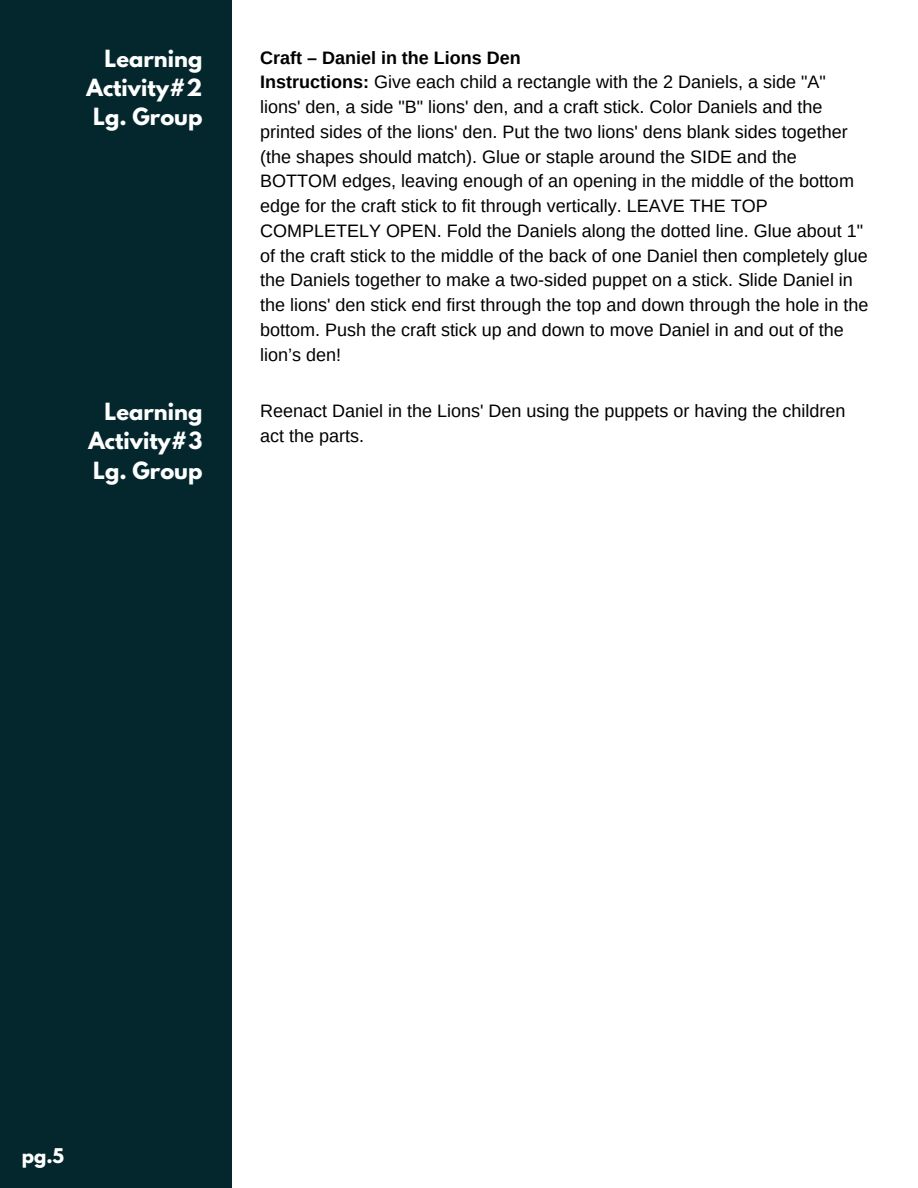
<style>
.page{position:relative;width:918px;height:1188px;background:#fff}
.page>*{position:absolute;margin:0;border:0;box-sizing:border-box;transform-origin:0 0}
.t1{font:700 21px "League Spartan";color:#fff}
.t2{font:18px/24.8px "Arimo";color:#000}
.t3{font:700 18px "Arimo";color:#000}
.t4{font:700 18px "League Spartan";color:#fff}
.s1{font-weight:700}
</style>
<div class="page">
<div style="left:0;top:0;width:231px;height:1188px;background:#03272d"></div>
<p class="t1" style="left:105px;top:48px;width:99px">Learning</p>
<p class="t1" style="left:87px;top:77px;width:117px">Activity#2</p>
<p class="t1" style="left:93px;top:106px;width:111px">Lg. Group</p>
<p class="t1" style="left:105px;top:401px;width:99px">Learning</p>
<p class="t1" style="left:88px;top:430px;width:115px">Activity#3</p>
<p class="t1" style="left:93px;top:460px;width:111px">Lg. Group</p>
<p class="t3" style="left:260px;top:47px;width:262px">Craft – Daniel in the Lions Den</p>
<p class="t2" style="left:260px;top:70px;width:610px"><span class="s1">Instructions:</span> Give each child a rectangle with the 2 Daniels, a side "A" lions' den, a side "B" lions' den, and a craft stick. Color Daniels and the printed sides of the lions' den. Put the two lions' dens blank sides together (the shapes should match). Glue or staple around the SIDE and the BOTTOM edges, leaving enough of an opening in the middle of the bottom edge for the craft stick to fit through vertically. LEAVE THE TOP COMPLETELY OPEN. Fold the Daniels along the dotted line. Glue about 1" of the craft stick to the middle of the back of one Daniel then completely glue the Daniels together to make a two-sided puppet on a stick. Slide Daniel in the lions' den stick end first through the top and down through the hole in the bottom. Push the craft stick up and down to move Daniel in and out of the lion’s den!</p>
<p class="t2" style="left:260px;top:398px;width:587px">Reenact Daniel in the Lions' Den using the puppets or having the children act the parts.</p>
<p class="t4" style="left:22px;top:1146px;width:44px">pg.5</p>
</div>
